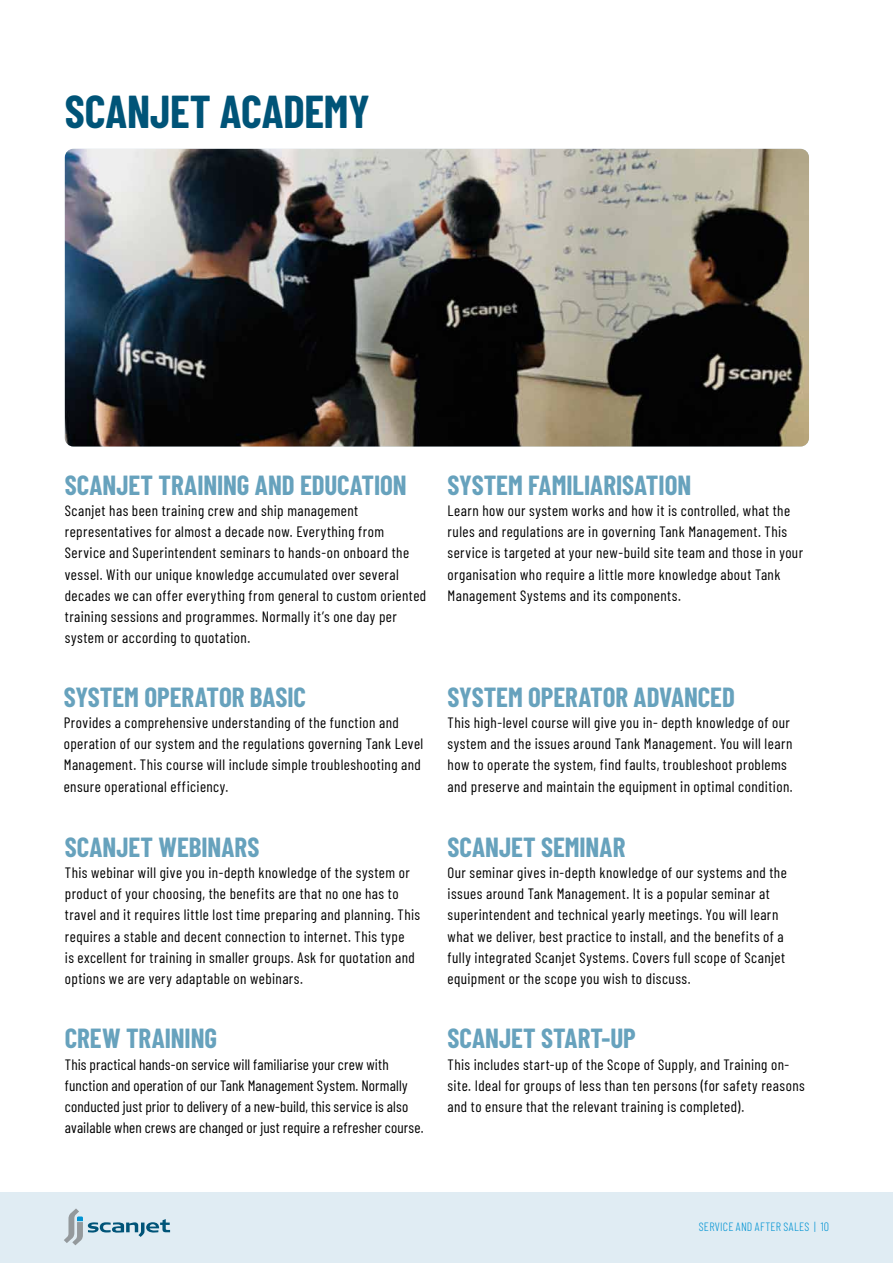
<style>
.page{position:relative;width:893px;height:1263px;background:#fff}
.page>*{position:absolute;margin:0;border:0;box-sizing:border-box;transform-origin:0 0}
.t1{font:700 45px "Barlow Condensed";letter-spacing:-.005em;color:#005478}
.t2{font:700 27px "Barlow Condensed";color:#67a2bd}
.t3{font:15px/21.3px "Barlow Condensed";letter-spacing:.03em;color:#000}
.t4{font:15px/21.1px "Barlow Condensed";letter-spacing:.01em;color:#000}
.t5{font:300 12px "Barlow Condensed";letter-spacing:.025em;color:#0093d3}
</style>
<div class="page">
<div style="left:0;top:1192px;width:893px;height:71px;background:#e0ecf3"></div>
<svg style="left:64px;top:1208px;width:106px;height:37px"></svg>
<img style="left:65px;top:149px;width:744px;height:297px">
<h1 class="t1" style="left:65px;top:79px;width:306px">SCANJET ACADEMY</h1>
<h2 class="t2" style="left:65px;top:466px;width:343px">SCANJET TRAINING AND EDUCATION</h2>
<p class="t3" style="left:65px;top:499px;width:363px">Scanjet has been training crew and ship management representatives for almost a decade now. Everything from Service and Superintendent seminars to hands-on onboard the vessel. With our unique knowledge accumulated over several decades we can offer everything from general to custom oriented training sessions and programmes. Normally it’s one day per system or according to quotation.</p>
<h2 class="t2" style="left:64px;top:678px;width:244px">SYSTEM OPERATOR BASIC</h2>
<p class="t3" style="left:64px;top:711px;width:361px">Provides a comprehensive understanding of the function and operation of our system and the regulations governing Tank Level Management. This course will include simple troubleshooting and ensure operational efficiency.</p>
<h2 class="t2" style="left:65px;top:828px;width:196px">SCANJET WEBINARS</h2>
<p class="t3" style="left:65px;top:861px;width:357px">This webinar will give you in-depth knowledge of the system or product of your choosing, the benefits are that no one has to travel and it requires little lost time preparing and planning. This requires a stable and decent connection to internet. This type<br>is excellent for training in smaller groups. Ask for quotation and options we are very adaptable on webinars.</p>
<h2 class="t2" style="left:65px;top:1019px;width:154px">CREW TRAINING</h2>
<p class="t4" style="left:65px;top:1052px;width:360px">This practical hands-on service will familiarise your crew with function and operation of our Tank Management System. Normally conducted just prior to delivery of a new-build, this service is also available when crews are changed or just require a refresher course.</p>
<h2 class="t2" style="left:448px;top:466px;width:245px">SYSTEM FAMILIARISATION</h2>
<p class="t3" style="left:448px;top:499px;width:357px">Learn how our system works and how it is controlled, what the rules and regulations are in governing Tank Management. This service is targeted at your new-build site team and those in your organisation who require a little more knowledge about Tank Management Systems and its components.</p>
<h2 class="t2" style="left:448px;top:678px;width:289px">SYSTEM OPERATOR ADVANCED</h2>
<p class="t3" style="left:448px;top:711px;width:347px">This high-level course will give you in- depth knowledge of our system and the issues around Tank Management. You will learn how to operate the system, find faults, troubleshoot problems and preserve and maintain the equipment in optimal condition.</p>
<h2 class="t2" style="left:448px;top:828px;width:179px">SCANJET SEMINAR</h2>
<p class="t3" style="left:448px;top:861px;width:341px">Our seminar gives in-depth knowledge of our systems and the issues around Tank Management. It is a popular seminar at superintendent and technical yearly meetings. You will learn what we deliver, best practice to install, and the benefits of a fully integrated Scanjet Systems. Covers full scope of Scanjet equipment or the scope you wish to discuss.</p>
<h2 class="t2" style="left:448px;top:1019px;width:190px">SCANJET START-UP</h2>
<p class="t3" style="left:448px;top:1052px;width:359px">This includes start-up of the Scope of Supply, and Training on&shy;site. Ideal for groups of less than ten persons (for safety reasons and to ensure that the relevant training is completed).</p>
<p class="t5" style="left:699px;top:1218px;width:132px">SERVICE AND AFTER SALES | 10</p>
</div>
